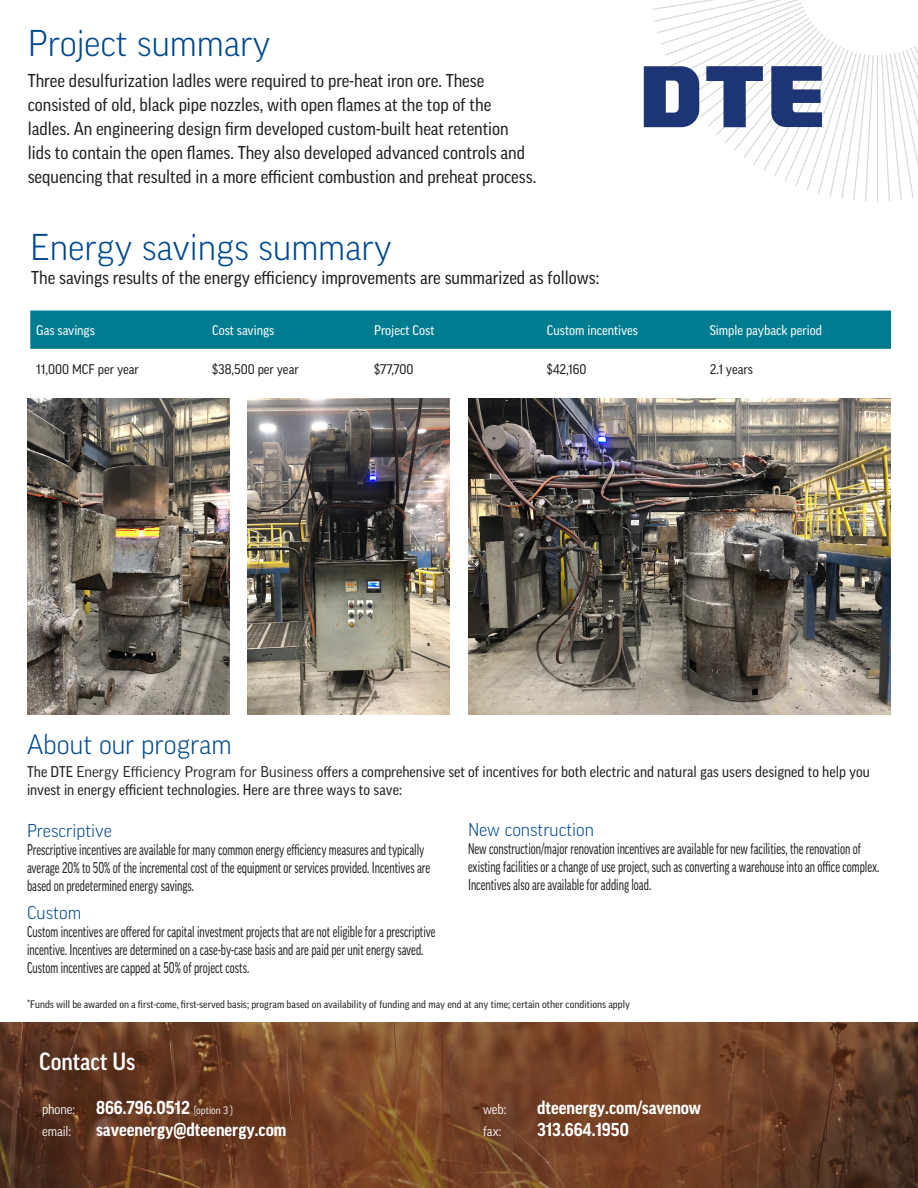
<style>
.page{position:relative;width:918px;height:1188px;background:#fff}
.page>*{position:absolute;margin:0;border:0;box-sizing:border-box;transform-origin:0 0}
.t1{font:300 36px "Good Pro";color:#014990}
.t2{font:300 27px "Good Pro";color:#014990}
.t3{font:500 24px "Good Pro Narr";color:#fff}
.t4{font:18px/24px "Good Pro Narr News";color:#231f20}
.t5{font:700 18px "Good Pro Narr";color:#fff}
.t6{font:300 18px "Good Pro";color:#014990}
.t7{font:15px/18px "Good Pro Narr News";color:#231f20;scale:.75 1}
.t8{font:15px/18px "Good Pro Narr News";color:#231f20}
.t9{font:13.5px "Good Pro Narr News";color:#fff}
.t10{font:13.5px "Good Pro Narr News";color:#231f20}
.t11{font:13.5px "Good Pro Narr";color:#fff}
.t12{font:10.5px "Good Pro Narr News";letter-spacing:.005em;color:#231f20}
.s1{font-family:"Good Pro"}
.s2{font-weight:400;font-size:13.5px}
.s3{font-weight:400;font-size:10.5px}
</style>
<div class="page">
<div style="left:0;top:1022px;width:918px;height:166px;background:#231f20;opacity:.29"></div>
<svg style="left:649px;top:0;width:269px;height:202px"></svg>
<svg style="left:796px;top:0;width:122px;height:55px"></svg>
<div style="left:30px;top:311px;width:861px;height:38px;background:#007c91"></div>
<svg style="left:644px;top:66px;width:178px;height:61px"></svg>
<img style="left:468px;top:399px;width:423px;height:316px">
<img style="left:27px;top:399px;width:203px;height:316px">
<img style="left:248px;top:399px;width:202px;height:316px">
<p class="t1" style="left:28px;top:23px;width:244px">Project summary</p>
<p class="t4" style="left:28px;top:69px;width:510px">Three desulfurization ladles were required to pre-heat iron ore. These consisted of old, black pipe nozzles, with open flames at the top of the ladles. An engineering design firm developed custom-built heat retention lids to contain the open flames. They also developed advanced controls and sequencing that resulted in a more efficient combustion and preheat process.</p>
<p class="t1" style="left:30px;top:226px;width:363px">Energy savings summary</p>
<p class="t4" style="left:31px;top:265px;width:570px">The savings results of the energy efficiency improvements are summarized as follows:</p>
<p class="t9" style="left:36px;top:323px;width:60px">Gas savings</p>
<p class="t9" style="left:212px;top:323px;width:64px">Cost savings</p>
<p class="t9" style="left:374px;top:323px;width:62px">Project Cost</p>
<p class="t9" style="left:547px;top:323px;width:93px">Custom incentives</p>
<p class="t9" style="left:710px;top:323px;width:114px">Simple payback period</p>
<p class="t10" style="left:36px;top:361px;width:104px">11,000 MCF per year</p>
<p class="t10" style="left:212px;top:361px;width:88px">$38,500 per year</p>
<p class="t10" style="left:374px;top:361px;width:41px">$77,700</p>
<p class="t10" style="left:547px;top:361px;width:41px">$42,160</p>
<p class="t10" style="left:710px;top:361px;width:45px">2.1 years</p>
<p class="t2" style="left:27px;top:728px;width:206px">About our program</p>
<p class="t8" style="left:27px;top:763px;width:844px">The DTE <span class="s1">Energy Efficiency Program for Business</span> offers a comprehensive set of incentives for both electric and natural gas users designed to help you invest in energy efficient technologies. Here are three ways to save:</p>
<p class="t6" style="left:27px;top:820px;width:86px">Prescriptive</p>
<p class="t7" style="left:27px;top:841px;width:539px">Prescriptive incentives are available for many common energy efficiency measures and typically average 20% to 50% of the incremental cost of the equipment or services provided. Incentives are based on predetermined energy savings.</p>
<p class="t6" style="left:27px;top:903px;width:56px">Custom</p>
<p class="t7" style="left:27px;top:923px;width:546px">Custom incentives are offered for capital investment projects that are not eligible for a prescriptive incentive. Incentives are determined on a case-by-case basis and are paid per unit energy saved.<br>Custom incentives are capped at 50% of project costs.</p>
<p class="t6" style="left:468px;top:819px;width:128px">New construction</p>
<p class="t7" style="left:468px;top:840px;width:550px">New construction/major renovation incentives are available for new facilities, the renovation of existing facilities or a change of use project, such as converting a warehouse into an office complex.<br>Incentives also are available for adding load.</p>
<p class="t12" style="left:27px;top:999px;width:605px">*Funds will be awarded on a first-come, first-served basis; program based on availability of funding and may end at any time; certain other conditions apply</p>
<p class="t3" style="left:39px;top:1047px;width:98px">Contact Us</p>
<p class="t5" style="left:42px;top:1098px;width:193px"><span class="s2">phone:</span> 866.796.0512 <span class="s3">(option 3 )</span></p>
<p class="t11" style="left:42px;top:1123px;width:31px">email:</p>
<p class="t5" style="left:96px;top:1119px;width:192px">saveenergy@dteenergy.com</p>
<p class="t11" style="left:483px;top:1102px;width:25px">web:</p>
<p class="t5" style="left:537px;top:1098px;width:166px">dteenergy.com/savenow</p>
<p class="t11" style="left:483px;top:1123px;width:20px">fax:</p>
<p class="t5" style="left:537px;top:1119px;width:93px">313.664.1950</p>
</div>
